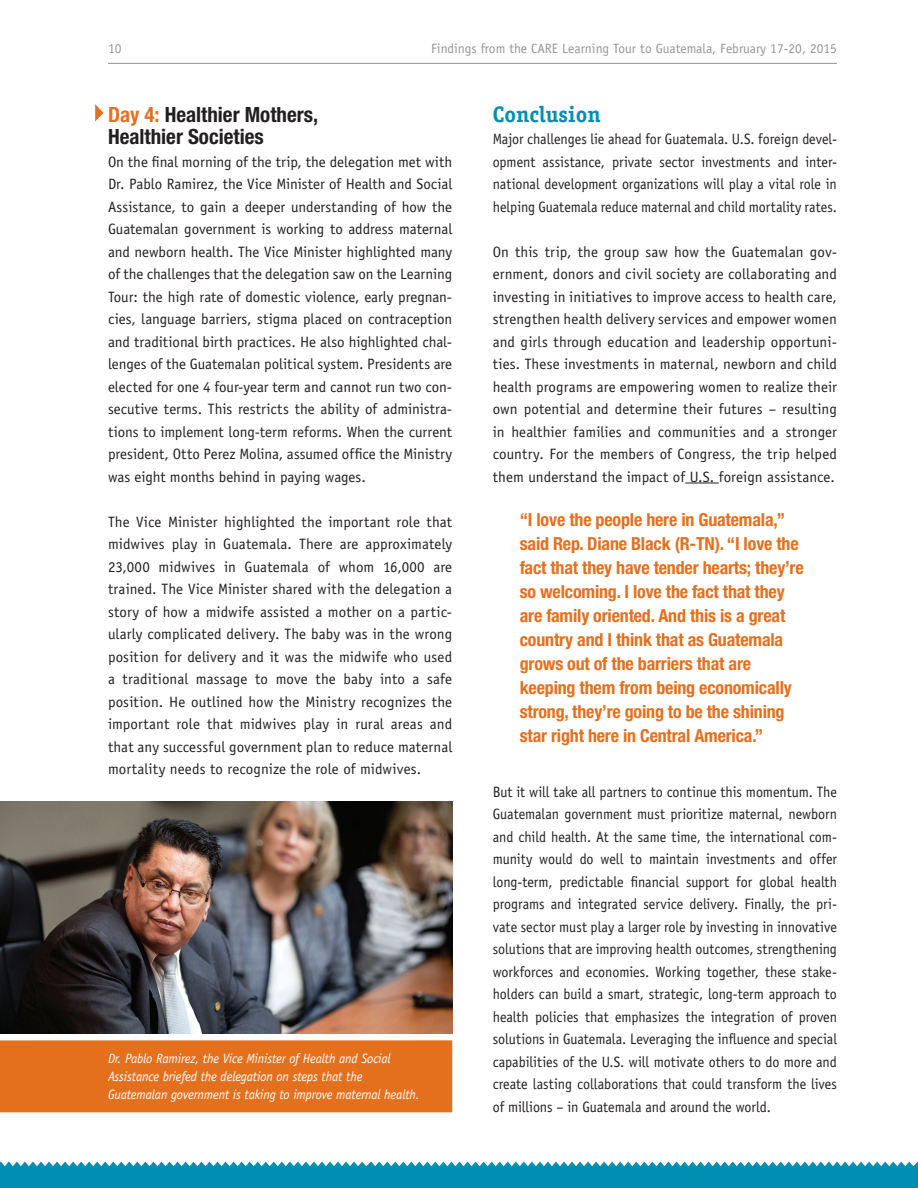
<style>
.page{position:relative;width:918px;height:1188px;background:#fff}
.page>*{position:absolute;margin:0;border:0;box-sizing:border-box;transform-origin:0 0}
.t1{font:700 22.5px "Officina Serif";color:#008fb3}
.t2{font:700 condensed 21px/22.5px "Helvetica Neue";color:#231f20}
.t3{font:700 condensed 18px/24px "Helvetica Neue";letter-spacing:-.01em;color:#e4701e}
.t4{font:15px/22.5px "Officina Sans";color:#231f20;text-align:justify}
.t5{font:15px/22.5px "Officina Sans";color:#231f20;text-align:justify;scale:.94 1}
.t6{font:italic 13.5px/18px "Officina Sans";letter-spacing:-.01em;color:#fff;scale:.96 1}
.t7{font:13.5px "Officina Sans";color:#939598}
.s1{color:#e47025}
</style>
<div class="page">
<hr style="left:108px;top:63px;width:729px;height:1px;background:#939598">
<div style="left:367px;top:1170px;width:551px;height:18px;background:#008fb3"></div>
<div style="left:0;top:1170px;width:371px;height:18px;background:#008fb3"></div>
<svg style="left:0;top:1162px;width:918px;height:8px"></svg>
<hr style="left:685px;top:483px;width:34px;height:1px;background:#231f20">
<div style="left:0;top:1040px;width:452px;height:72px;background:#e4701e"></div>
<svg style="left:95px;top:104px;width:9px;height:18px"></svg>
<img style="left:0;top:801px;width:452px;height:233px">
<p class="t7" style="left:108px;top:41px;width:15px">10</p>
<p class="t7" style="left:431px;top:41px;width:407px">Findings from the CARE Learning Tour to Guatemala, February 17-20, 2015</p>
<h2 class="t2" style="left:108px;top:103px;width:212px"><span class="s1">Day 4:</span> Healthier Mothers,<br>Healthier Societies</h2>
<p class="t4" style="left:108px;top:150px;width:346px">On the final morning of the trip, the delegation met with Dr. Pablo Ramirez, the Vice Minister of Health and Social Assistance, to gain a deeper understanding of how the Guatemalan government is working to address maternal and newborn health. The Vice Minister highlighted many of the challenges that the delegation saw on the Learning Tour: the high rate of domestic violence, early pregnan&shy;cies, language barriers, stigma placed on contraception and traditional birth practices. He also highlighted chal&shy;lenges of the Guatemalan political system. Presidents are elected for one 4 four-year term and cannot run two con&shy;secutive terms. This restricts the ability of administra&shy;tions to implement long-term reforms. When the current president, Otto Perez Molina, assumed office the Ministry was eight months behind in paying wages.</p>
<p class="t4" style="left:108px;top:510px;width:346px">The Vice Minister highlighted the important role that midwives play in Guatemala. There are approximately 23,000 midwives in Guatemala of whom 16,000 are trained. The Vice Minister shared with the delegation a story of how a midwife assisted a mother on a partic&shy;ularly complicated delivery. The baby was in the wrong position for delivery and it was the midwife who used a traditional massage to move the baby into a safe position. He outlined how the Ministry recognizes the important role that midwives play in rural areas and that any successful government plan to reduce maternal mortality needs to recognize the role of midwives.</p>
<p class="t6" style="left:108px;top:1050px;width:326px">Dr. Pablo Ramirez, the Vice Minister of Health and Social<br>Assistance briefed the delegation on steps that the<br>Guatemalan government is taking to improve maternal health.</p>
<h1 class="t1" style="left:493px;top:100px;width:109px">Conclusion</h1>
<p class="t5" style="left:493px;top:128px;width:368px">Major challenges lie ahead for Guatemala. U.S. foreign devel&shy;opment assistance, private sector investments and inter&shy;national development organizations will play a vital role in helping Guatemala reduce maternal and child mortality rates.</p>
<p class="t4" style="left:493px;top:240px;width:346px">On this trip, the group saw how the Guatemalan gov&shy;ernment, donors and civil society are collaborating and investing in initiatives to improve access to health care, strengthen health delivery services and empower women and girls through education and leadership opportuni&shy;ties. These investments in maternal, newborn and child health programs are empowering women to realize their own potential and determine their futures – resulting in healthier families and communities and a stronger country. For the members of Congress, the trip helped them understand the impact of U.S. foreign assistance.</p>
<p class="t3" style="left:520px;top:507px;width:286px">“I love the people here in Guatemala,” said Rep. Diane Black (R-TN). “I love the fact that they have tender hearts; they’re so welcoming. I love the fact that they are family oriented. And this is a great country and I think that as Guatemala grows out of the barriers that are keeping them from being economically strong, they’re going to be the shining star right here in Central America.”</p>
<p class="t5" style="left:493px;top:780px;width:368px">But it will take all partners to continue this momentum. The Guatemalan government must prioritize maternal, newborn and child health. At the same time, the international com&shy;munity would do well to maintain investments and offer long-term, predictable financial support for global health programs and integrated service delivery. Finally, the pri&shy;vate sector must play a larger role by investing in innovative solutions that are improving health outcomes, strengthening workforces and economies. Working together, these stake&shy;holders can build a smart, strategic, long-term approach to health policies that emphasizes the integration of proven solutions in Guatemala. Leveraging the influence and special capabilities of the U.S. will motivate others to do more and create lasting collaborations that could transform the lives of millions – in Guatemala and around the world.</p>
</div>
